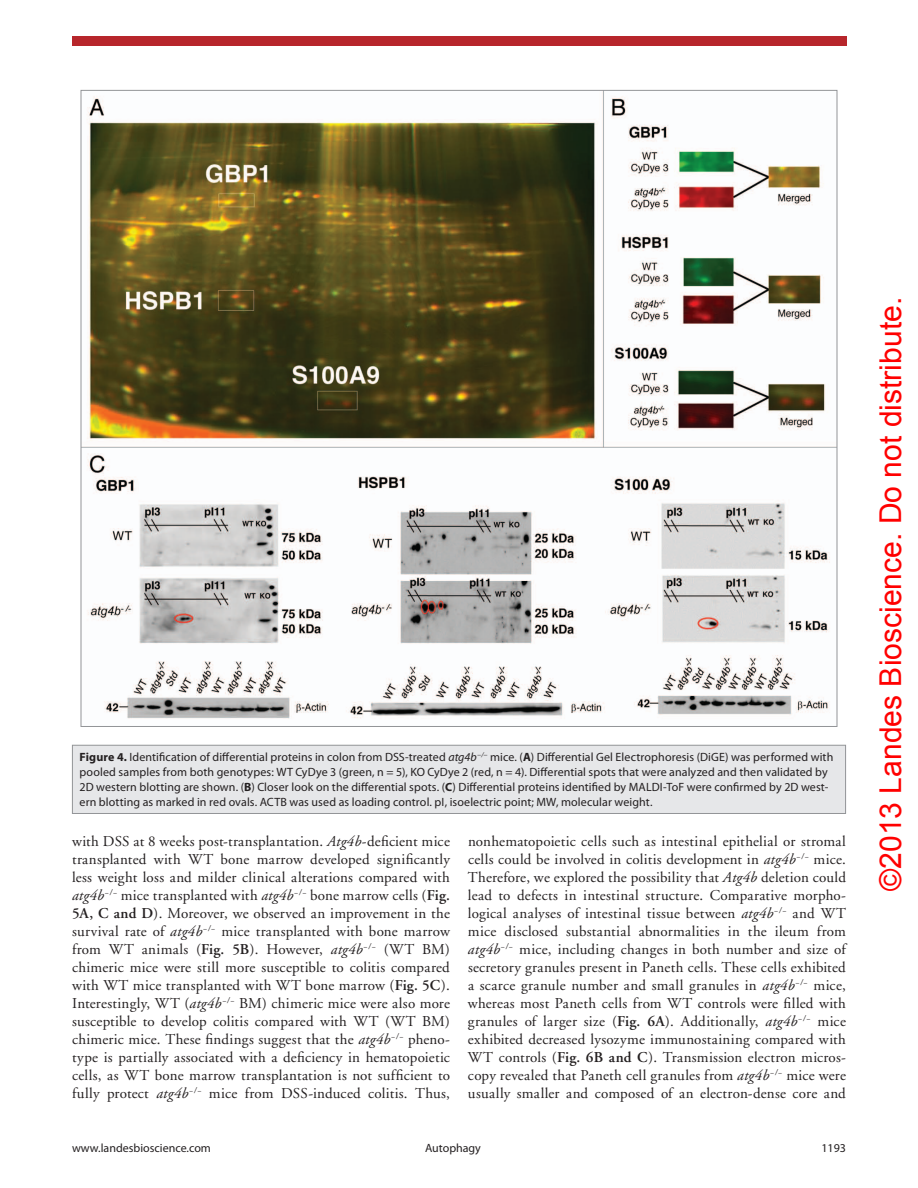
<style>
.page{position:relative;width:918px;height:1188px;background:#fff}
.page>*{position:absolute;margin:0;border:0;box-sizing:border-box;transform-origin:0 0}
.t1{font:30.15px "Arial";color:#f00}
.t2{font:15px/18px "Adobe Garamond";letter-spacing:.015em;color:#231f20;text-align:justify}
.t3{font:12px/15px "Myriad Pro";letter-spacing:.01em;color:#231f20}
.s1{font-weight:700}
.s2{font-style:italic}
.s3{font-weight:600}
</style>
<div class="page">
<div style="left:72px;top:36px;width:774px;height:10px;background:#b7262b"></div>
<div style="left:72px;top:745px;width:774px;height:68px;background:#e6e7e9"></div>
<div style="left:72px;top:745px;width:774px;height:69px;border:1px solid #939598"></div>
<img style="left:83px;top:92px;width:752px;height:627px">
<p class="t3" style="left:80px;top:750px;width:755px"><span class="s1">Figure 4.</span> I dentification of differential proteins in colon from DSS-treated <span class="s2">atg4b</span><sup>−/−</sup> mice. (<span class="s1">A</span>) Differential Gel Electrophoresis (DiGE) was performed with pooled samples from both genotypes: WT CyDye 3 (green, n = 5), KO CyDye 2 (red, n = 4). Differential spots that were analyzed and then validated by 2D western blotting are shown. (<span class="s1">B</span>) Closer look on the differential spots. (<span class="s1">C</span>) Differential proteins identified by MALDI -ToF were confirmed by 2D west&shy;ern blotting as marked in red ovals. ACTB was used as loading control. pI, isoelectric point; MW, molecular weight.</p>
<p class="t2" style="left:72px;top:833px;width:380px">with DSS at 8 weeks post-transplantation. <span class="s2">Atg4b</span>-deficient mice transplanted with WT bone marrow developed significantly less weight loss and milder clinical alterations compared with <span class="s2">atg4b</span><sup>−/−</sup> mice transplanted with <span class="s2">atg4b</span><sup>−/−</sup> bone marrow cells (<span class="s3">Fig.<br>5A, C and D</span>). Moreover, we observed an improvement in the survival rate of <span class="s2">atg4b</span><sup>−/−</sup> mice transplanted with bone marrow from WT animals (<span class="s3">Fig. 5B</span>). However, <span class="s2">atg4b</span><sup>−/−</sup> (WT BM) chimeric mice were still more susceptible to colitis compared with WT mice transplanted with WT bone marrow (<span class="s3">Fig. 5C</span>).<br>Interestingly, WT (<span class="s2">atg4b</span><sup>−/−</sup> BM) chimeric mice were also more susceptible to develop colitis compared with WT (WT BM) chimeric mice. These findings suggest that the <span class="s2">atg4b</span><sup>−/−</sup> pheno&shy;type is partially associated with a deficiency in hematopoietic cells, as WT bone marrow transplantation is not sufficient to fully protect <span class="s2">atg4b</span><sup>−/−</sup> mice from DSS-induced colitis. Thus,</p>
<p class="t2" style="left:468px;top:833px;width:380px">nonhematopoietic cells such as intestinal epithelial or stromal cells could be involved in colitis development in <span class="s2">atg4b</span><sup>−/−</sup> mice.<br>Therefore, we explored the possibility that <span class="s2">Atg4b</span> deletion could lead to defects in intestinal structure. Comparative morpho&shy;logical analyses of intestinal tissue between <span class="s2">atg4b</span><sup>−/−</sup> and WT mice disclosed substantial abnormalities in the ileum from <span class="s2">atg4b</span><sup>−/−</sup> mice, including changes in both number and size of secretory granules present in Paneth cells. These cells exhibited a scarce granule number and small granules in <span class="s2">atg4b</span><sup>−/−</sup> mice, whereas most Paneth cells from WT controls were filled with granules of larger size (<span class="s3">Fig. 6A</span>). Additionally, <span class="s2">atg4b</span><sup>−/−</sup> mice exhibited decreased lysozyme immunostaining compared with WT controls (<span class="s3">Fig. 6B and C</span>). Transmission electron micros&shy;copy revealed that Paneth cell granules from <span class="s2">atg4b</span><sup>−/−</sup> mice were usually smaller and composed of an electron-dense core and</p>
<p class="t3" style="left:72px;top:1140px;width:140px">www.landesbioscience.com</p>
<p class="t3" style="left:425px;top:1140px;width:57px">Autophagy</p>
<p class="t3" style="left:821px;top:1140px;width:26px">1193</p>
<h1 class="t1" style="left:871px;top:891px;width:595px;rotate:-90deg">©2013 Landes Bioscience. Do not distribute.</h1>
</div>
